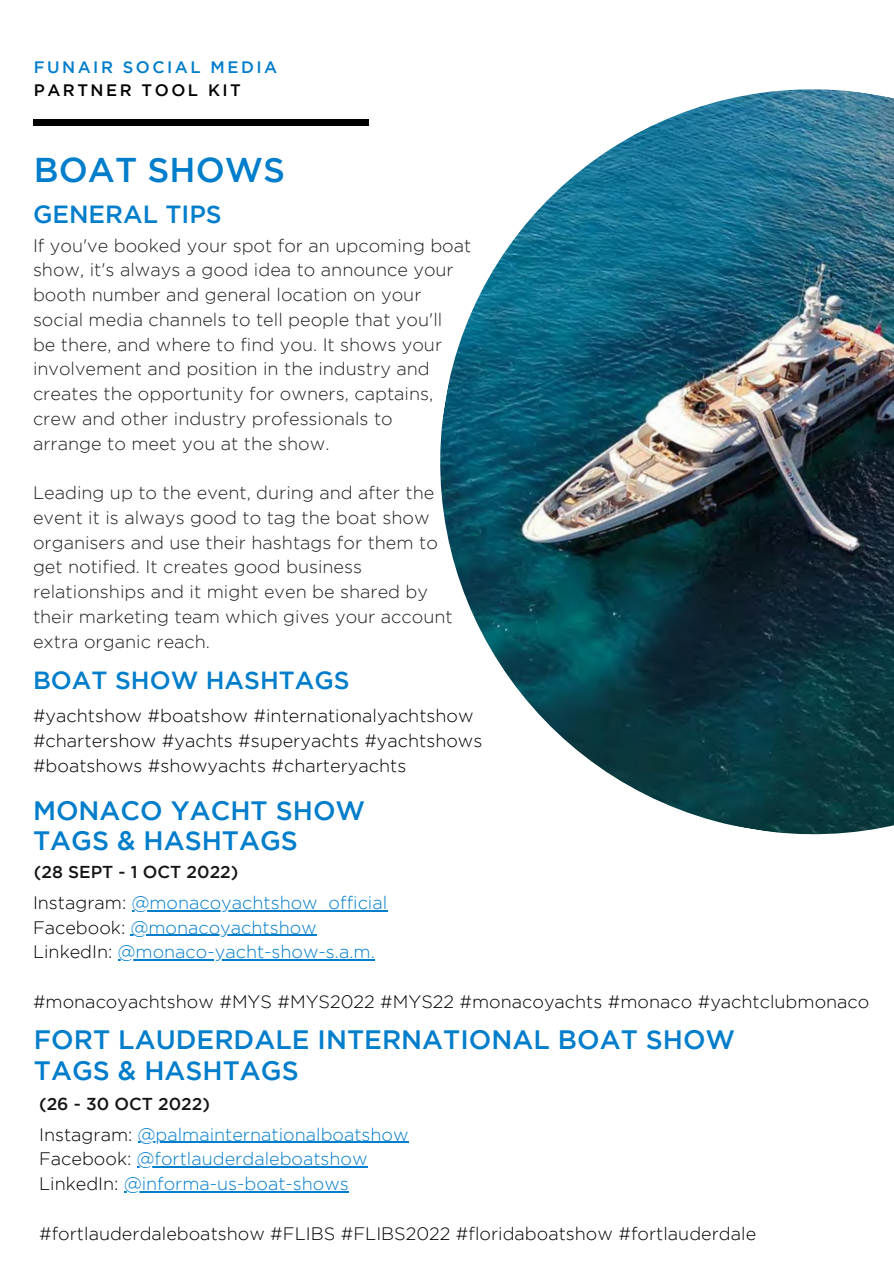
<style>
.page{position:relative;width:894px;height:1264px;background:#fff}
.page>*{position:absolute;margin:0;border:0;box-sizing:border-box;transform-origin:0 0}
.t1{font:500 34.35px "Gotham";color:#007dcb}
.t2{font:500 26.55px/30.3px "Gotham";color:#007dcb}
.t3{font:500 24.75px "Gotham";color:#007dcb}
.t4{font:300 18px/24.8px "Gotham";color:#1f1f1f}
.t5{font:300 18px/24.8px "Gotham";color:#000}
.t6{font:300 18px/24.8px "Gotham";color:#007dcb}
.t7{font:500 17.25px "Gotham";color:#161616}
.t8{font:500 16.5px "Gotham";letter-spacing:.15em;color:#007dcb}
.t9{font:500 16.5px "Gotham";letter-spacing:.15em;color:#000}
.s1{color:#000}
</style>
<div class="page">
<img style="left:440px;top:89px;width:453px;height:746px">
<div style="left:33px;top:120px;width:335px;height:5px;background:#000"></div>
<hr style="left:132px;top:909px;width:255px;height:2px;background:#007dcb">
<hr style="left:131px;top:934px;width:186px;height:1px;background:#007dcb">
<hr style="left:118px;top:959px;width:257px;height:1px;background:#007dcb">
<hr style="left:138px;top:1141px;width:270px;height:1px;background:#007dcb">
<hr style="left:137px;top:1166px;width:230px;height:1px;background:#007dcb">
<hr style="left:124px;top:1191px;width:225px;height:1px;background:#007dcb">
<p class="t8" style="left:34px;top:61px;width:245px">FUNAIR SOCIAL MEDIA</p>
<p class="t9" style="left:34px;top:84px;width:208px">PARTNER TOOL KIT</p>
<h1 class="t1" style="left:34px;top:157px;width:253px">BOAT SHOWS</h1>
<h3 class="t3" style="left:33px;top:205px;width:190px">GENERAL TIPS</h3>
<p class="t4" style="left:33px;top:234px;width:440px">If you've booked your spot for an upcoming boat show, it's always a good idea to announce your booth number and general location on your social media channels to tell people that you'll<br>be there, and where to find you. It shows your involvement and position in the industry and creates the opportunity for owners, captains, crew and other industry professionals to<br>arrange to meet you at the show.</p>
<p class="t4" style="left:33px;top:481px;width:421px">Leading up to the event, during and after the event it is always good to tag the boat show organisers and use their hashtags for them to get notified. It creates good business relationships and it might even be shared by their marketing team which gives your account extra organic reach.</p>
<h3 class="t3" style="left:33px;top:671px;width:318px">BOAT SHOW HASHTAGS</h3>
<p class="t5" style="left:33px;top:705px;width:451px">#yachtshow #boatshow #internationalyachtshow #chartershow #yachts #superyachts #yachtshows #boatshows #showyachts #charteryachts</p>
<h2 class="t2" style="left:33px;top:797px;width:333px">MONACO YACHT SHOW<br>TAGS &amp; HASHTAGS</h2>
<p class="t7" style="left:34px;top:865px;width:206px">(28 SEPT - 1 OCT 2022)</p>
<p class="t6" style="left:33px;top:891px;width:355px"><span class="s1">Instagram:</span> @monacoyachtshow_official<br><span class="s1">Facebook:</span> @monacoyachtshow<br><span class="s1">LinkedIn:</span> @monaco-yacht-show-s.a.m.</p>
<p class="t5" style="left:33px;top:990px;width:837px">#monacoyachtshow #MYS #MYS2022 #MYS22 #monacoyachts #monaco #yachtclubmonaco</p>
<h2 class="t2" style="left:34px;top:1026px;width:702px">FORT LAUDERDALE INTERNATIONAL BOAT SHOW<br>TAGS &amp; HASHTAGS</h2>
<p class="t7" style="left:39px;top:1096px;width:172px">(26 - 30 OCT 2022)</p>
<p class="t6" style="left:39px;top:1123px;width:371px"><span class="s1">Instagram:</span> @palmainternationalboatshow<br><span class="s1">Facebook:</span> @fortlauderdaleboatshow<br><span class="s1">LinkedIn:</span> @informa-us-boat-shows</p>
<p class="t5" style="left:39px;top:1222px;width:718px">#fortlauderdaleboatshow #FLIBS #FLIBS2022 #floridaboatshow #fortlauderdale</p>
</div>
